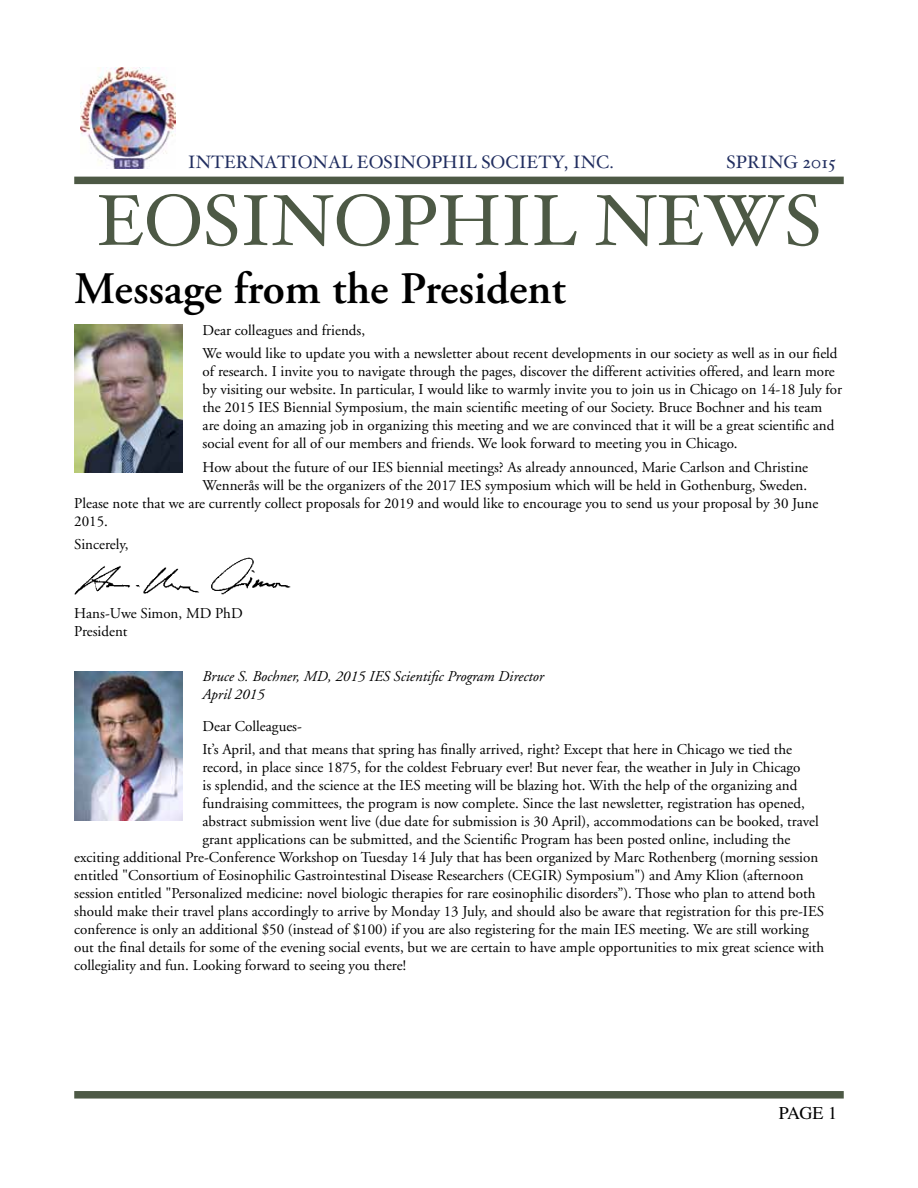
<style>
.page{position:relative;width:918px;height:1188px;background:#fff}
.page>*{position:absolute;margin:0;border:0;box-sizing:border-box;transform-origin:0 0}
.t1{font:72px "Hoefler Text";color:#4d5945}
.t2{font:600 45px "Adobe Garamond";color:#000}
.t3{font:18px "Hoefler Text";color:#212e60}
.t4{font:18px "Times";color:#000}
.body__1{font:15px "Adobe Garamond";color:#000}
.body__05{font:15px/18px "Adobe Garamond";color:#000}
.byline{font:italic 15px "Adobe Garamond";color:#000}
.body{font:15px "Adobe Garamond";color:#000}
</style>
<div class="page">
<img style="left:81px;top:68px;width:94px;height:101px">
<div style="left:74px;top:177px;width:770px;height:7px;background:#4d5945"></div>
<div style="left:74px;top:1091px;width:770px;height:8px;background:#4d5945"></div>
<img style="left:74px;top:324px;width:108px;height:149px">
<img style="left:74px;top:558px;width:216px;height:37px">
<img style="left:74px;top:672px;width:108px;height:148px">
<p class="t3" style="left:188px;top:151px;width:427px">INTERNATIONAL EOSINOPHIL SOCIETY, INC.</p>
<p class="t3" style="left:727px;top:151px;width:111px">SPRING 2015</p>
<h1 class="t1" style="left:97px;top:178px;width:726px">EOSINOPHIL NEWS</h1>
<p class="t2" style="left:74px;top:264px;width:493px">Message from the President</p>
<p class="body__05" style="left:203px;top:322px;width:164px">Dear colleagues and friends,</p>
<p class="body__05" style="left:203px;top:345px;width:641px">We would like to update you with a newsletter about recent developments in our society as well as in our field of research. I invite you to navigate through the pages, discover the different activities offered, and learn more by visiting our website. In particular, I would like to warmly invite you to join us in Chicago on 14-18 July for the 2015 IES Biennial Symposium, the main scientific meeting of our Society. Bruce Bochner and his team are doing an amazing job in organizing this meeting and we are convinced that it will be a great scientific and social event for all of our members and friends. We look forward to meeting you in Chicago.</p>
<p class="body__05" style="left:203px;top:458px;width:607px">How about the future of our IES biennial meetings? As already announced, Marie Carlson and Christine</p>
<p class="body__05" style="left:203px;top:476px;width:606px">Wennerås will be the organizers of the 2017 IES symposium which will be held in Gothenburg, Sweden.</p>
<p class="body__05" style="left:74px;top:494px;width:746px">Please note that we are currently collect proposals for 2019 and would like to encourage you to send us your proposal by 30 June</p>
<p class="body__05" style="left:74px;top:512px;width:35px">2015.</p>
<p class="body__05" style="left:74px;top:536px;width:56px">Sincerely,</p>
<p class="body" style="left:74px;top:605px;width:170px">Hans-Uwe Simon, MD PhD</p>
<p class="body__05" style="left:74px;top:623px;width:55px">President</p>
<p class="byline" style="left:202px;top:668px;width:343px">Bruce S. Bochner, MD, 2015 IES Scientific Program Director</p>
<p class="byline" style="left:202px;top:686px;width:64px">April 2015</p>
<p class="body__05" style="left:202px;top:717px;width:101px">Dear Colleagues-</p>
<p class="body__1" style="left:202px;top:741px;width:591px">It’s April, and that means that spring has finally arrived, right? Except that here in Chicago we tied the</p>
<p class="body__1" style="left:202px;top:759px;width:600px">record, in place since 1875, for the coldest February ever! But never fear, the weather in July in Chicago</p>
<p class="body__1" style="left:202px;top:777px;width:596px">is splendid, and the science at the IES meeting will be blazing hot. With the help of the organizing and</p>
<p class="body__1" style="left:202px;top:795px;width:604px">fundraising committees, the program is now complete. Since the last newsletter, registration has opened,</p>
<p class="body__1" style="left:202px;top:813px;width:618px">abstract submission went live (due date for submission is 30 April), accommodations can be booked, travel</p>
<p class="body__1" style="left:202px;top:831px;width:589px">grant applications can be submitted, and the Scientific Program has been posted online, including the</p>
<p class="body__1" style="left:74px;top:849px;width:746px">exciting additional Pre-Conference Workshop on Tuesday 14 July that has been organized by Marc Rothenberg (morning session</p>
<p class="body__1" style="left:74px;top:867px;width:731px">entitled "Consortium of Eosinophilic Gastrointestinal Disease Researchers (CEGIR) Symposium") and Amy Klion (afternoon</p>
<p class="body__1" style="left:74px;top:885px;width:743px">session entitled "Personalized medicine: novel biologic therapies for rare eosinophilic disorders”). Those who plan to attend both</p>
<p class="body__1" style="left:74px;top:903px;width:751px">should make their travel plans accordingly to arrive by Monday 13 July, and should also be aware that registration for this pre-IES</p>
<p class="body__1" style="left:74px;top:921px;width:736px">conference is only an additional $50 (instead of $100) if you are also registering for the main IES meeting. We are still working</p>
<p class="body__1" style="left:74px;top:939px;width:752px">out the final details for some of the evening social events, but we are certain to have ample opportunities to mix great science with</p>
<p class="body__1" style="left:74px;top:957px;width:333px">collegiality and fun. Looking forward to seeing you there!</p>
<p class="t4" style="left:779px;top:1103px;width:60px">PAGE 1</p>
</div>
